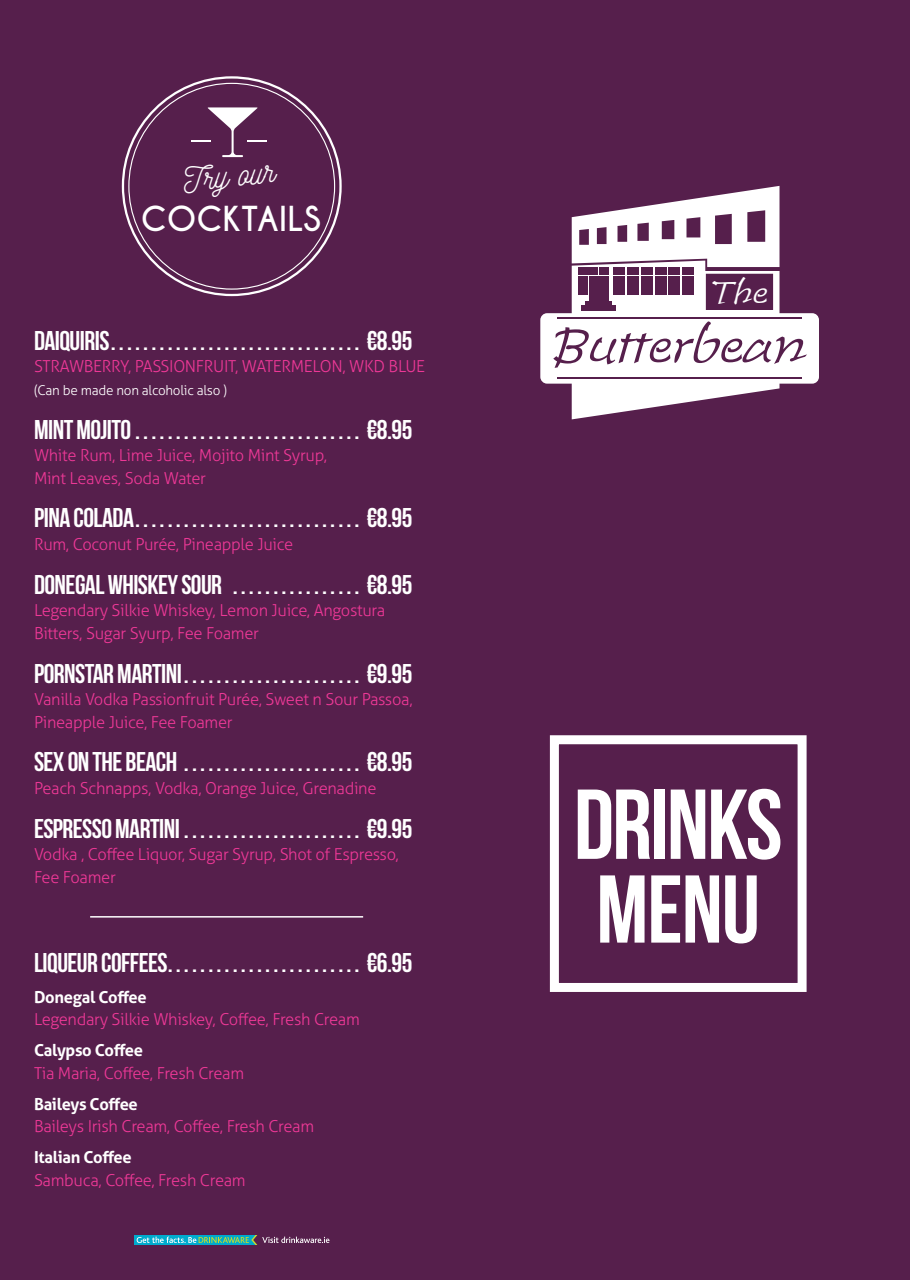
<style>
.page{position:relative;width:910px;height:1280px;background:#561f4c}
.page>*{position:absolute;margin:0;border:0;box-sizing:border-box;transform-origin:0 0}
.wine_head{font:700 99px "Bebas Neue";letter-spacing:-.02em;color:#fff}
.taste_notes{font:700 96px "Bebas Neue";color:#fff}
.t1{font:italic 300 48.9px "Time Script W01";color:#561f4c;scale:1.04 1}
.t2{font:700 32.25px "Caviar Dreams";color:#fff}
.t3{font:31.8px "Nickainley";color:#fff}
.t4{font:italic 300 31.35px "Time Script W01";color:#fff}
.Cocktail_Name{font:700 27px "Bebas Neue";letter-spacing:-.02em;color:#fff}
.Cocktail_secondary_t{font:300 16.5px/22.5px "Aller";letter-spacing:-.02em;color:#ed3896}
.coffee_name{font:700 16.5px "Aller";letter-spacing:-.02em;color:#fff}
.t5{font:300 13.5px "Aller";letter-spacing:-.02em;color:#fff}
</style>
<div class="page">
<div style="left:540px;top:313px;width:279px;height:71px;background:#fff;border-radius:7px"></div>
<svg style="left:572px;top:384px;width:207px;height:35px"></svg>
<svg style="left:572px;top:186px;width:207px;height:127px"></svg>
<hr style="left:557px;top:317px;width:245px;height:2px;background:#561f4c">
<hr style="left:557px;top:377px;width:245px;height:2px;background:#561f4c">
<div style="left:550px;top:735px;width:257px;height:257px;border:9px solid #fff"></div>
<svg style="left:122px;top:76px;width:220px;height:220px"></svg>
<svg style="left:134px;top:1235px;width:195px;height:10px"></svg>
<hr style="left:90px;top:916px;width:273px;height:1px;background:#fff">
<p class="t3" style="left:181px;top:160px;width:93px;rotate:-6deg">Try our</p>
<p class="t2" style="left:141px;top:200px;width:181px">COCKTAILS</p>
<p class="Cocktail_Name" style="left:34px;top:326px;width:380px">DAIQUIRIS . . . . . . . . . . . . . . . . . . . . . . . . . . . . . . . €8.95</p>
<p class="Cocktail_secondary_t" style="left:34px;top:355px;width:393px">STRAWBERRY, PASSIONFRUIT, WATERMELON, WKD BLUE</p>
<p class="t5" style="left:34px;top:382px;width:195px">(Can be made non alcoholic also )</p>
<p class="Cocktail_Name" style="left:34px;top:414px;width:380px">MINT MOJITO . . . . . . . . . . . . . . . . . . . . . . . . . . . . €8.95</p>
<p class="Cocktail_secondary_t" style="left:34px;top:444px;width:295px">White Rum, Lime Juice, Mojito Mint Syrup,<br>Mint Leaves, Soda Water</p>
<p class="Cocktail_Name" style="left:34px;top:503px;width:380px">PINA COLADA . . . . . . . . . . . . . . . . . . . . . . . . . . . . €8.95</p>
<p class="Cocktail_secondary_t" style="left:34px;top:533px;width:261px">Rum, Coconut Purée, Pineapple Juice</p>
<p class="Cocktail_Name" style="left:34px;top:570px;width:380px">DONEGAL WHISKEY SOUR . . . . . . . . . . . . . . . . €8.95</p>
<p class="Cocktail_secondary_t" style="left:34px;top:599px;width:353px">Legendary Silkie Whiskey, Lemon Juice, Angostura<br>Bitters, Sugar Syurp, Fee Foamer</p>
<p class="Cocktail_Name" style="left:34px;top:658px;width:380px">PORNSTAR MARTINI . . . . . . . . . . . . . . . . . . . . . . €9.95</p>
<p class="Cocktail_secondary_t" style="left:34px;top:688px;width:380px">Vanilla Vodka Passionfruit Purée, Sweet n Sour Passoa,</p>
<p class="Cocktail_secondary_t" style="left:34px;top:710px;width:200px">Pineapple Juice, Fee Foamer</p>
<p class="Cocktail_Name" style="left:34px;top:747px;width:380px">SEX ON THE BEACH . . . . . . . . . . . . . . . . . . . . . €8.95</p>
<p class="Cocktail_secondary_t" style="left:34px;top:777px;width:344px">Peach Schnapps, Vodka, Orange Juice, Grenadine</p>
<p class="Cocktail_Name" style="left:34px;top:813px;width:380px">ESPRESSO MARTINI . . . . . . . . . . . . . . . . . . . . . . €9.95</p>
<p class="Cocktail_secondary_t" style="left:34px;top:843px;width:366px">Vodka , Coffee Liquor, Sugar Syrup, Shot of Espresso,<br>Fee Foamer</p>
<p class="Cocktail_Name" style="left:34px;top:947px;width:380px">LIQUEUR COFFEES . . . . . . . . . . . . . . . . . . . . . . . . €6.95</p>
<p class="coffee_name" style="left:34px;top:986px;width:114px">Donegal Coffee</p>
<p class="Cocktail_secondary_t" style="left:34px;top:1008px;width:327px">Legendary Silkie Whiskey, Coffee, Fresh Cream</p>
<p class="coffee_name" style="left:34px;top:1040px;width:111px">Calypso Coffee</p>
<p class="Cocktail_secondary_t" style="left:34px;top:1061px;width:212px">Tia Maria, Coffee, Fresh Cream</p>
<p class="coffee_name" style="left:34px;top:1093px;width:105px">Baileys Coffee</p>
<p class="Cocktail_secondary_t" style="left:34px;top:1115px;width:282px">Baileys Irish Cream, Coffee, Fresh Cream</p>
<p class="coffee_name" style="left:34px;top:1147px;width:99px">Italian Coffee</p>
<p class="Cocktail_secondary_t" style="left:34px;top:1168px;width:213px">Sambuca, Coffee, Fresh Cream</p>
<p class="t4" style="left:709px;top:275px;width:69px">The</p>
<p class="t1" style="left:550px;top:318px;width:260px">B utterbean</p>
<p class="wine_head" style="left:574px;top:770px;width:210px">DRINKS</p>
<p class="taste_notes" style="left:596px;top:857px;width:165px">MENU</p>
</div>
